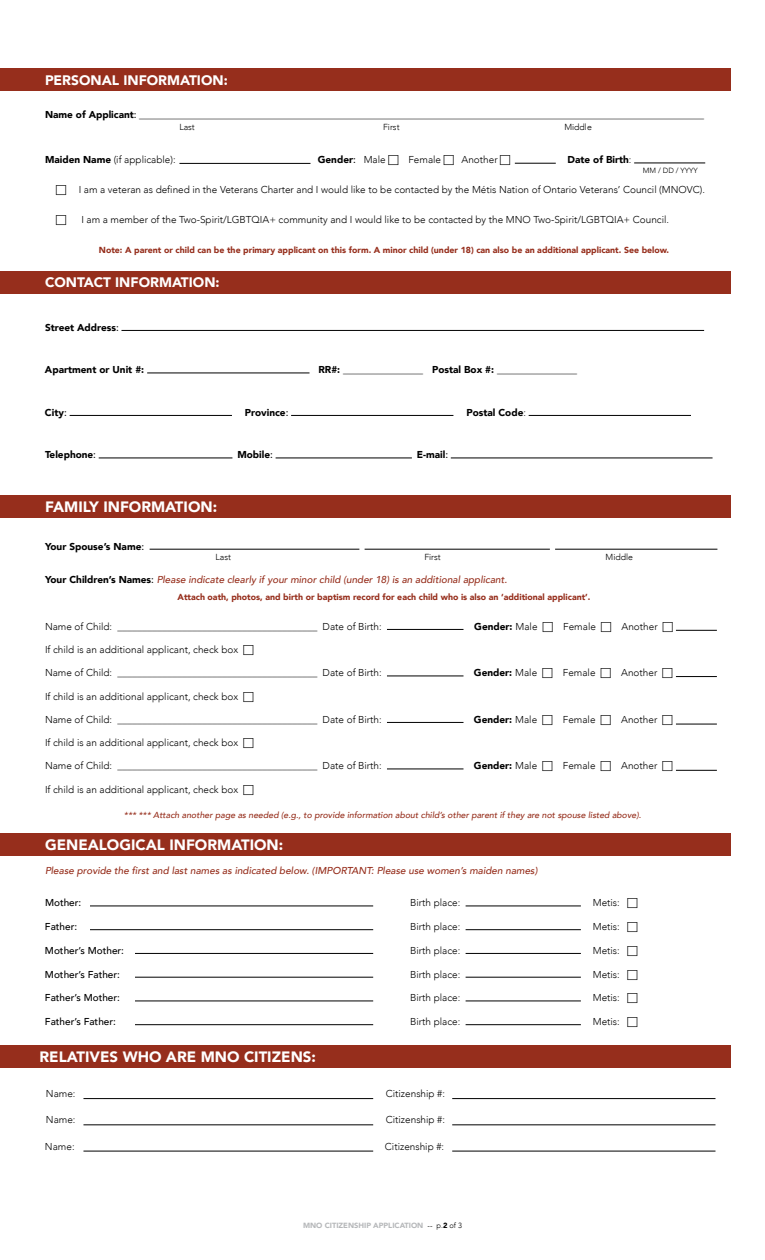
<style>
.page{position:relative;width:765px;height:1260px;background:#fff}
.page>*{position:absolute;margin:0;border:0;box-sizing:border-box;transform-origin:0 0}
.t1{font:900 15px "Avenir";color:#fff}
.t2{font:900 13.75px "Avenir";color:#fff}
.t3{font:300 10px "Avenir";color:#000}
.t4{font:900 10px "Avenir";color:#000}
.t5{font:italic 500 10px "Avenir";color:#962e1c}
.t6{font:500 10px "Avenir";color:#000}
.t7{font:900 8.75px "Avenir";color:#962e1c}
.t8{font:italic 500 8.75px "Avenir";color:#962e1c}
.t9{font:300 8.75px "Avenir";color:#000}
.t10{font:900 7.5px "Avenir";color:#b6b8ba}
.t11{font:300 7.5px "Avenir";color:#000}
.s1{font-weight:900}
.s2{font-weight:500}
.s3{font-weight:300}
.s4{font-weight:900;font-style:normal;color:#000}
.s5{font-style:normal;color:#000}
.s6{font-weight:300;color:#000}
.s7{color:#000}
</style>
<div class="page">
<div style="left:0;top:1045px;width:730px;height:23px;background:#962e1c"></div>
<div style="left:0;top:833px;width:730px;height:23px;background:#962e1c"></div>
<div style="left:0;top:272px;width:730px;height:22px;background:#962e1c"></div>
<div style="left:0;top:495px;width:730px;height:22px;background:#962e1c"></div>
<div style="left:0;top:69px;width:730px;height:22px;background:#962e1c"></div>
<hr style="left:634px;top:163px;width:71px;height:1px;background:#000">
<hr style="left:121px;top:330px;width:583px;height:1px;background:#000">
<hr style="left:147px;top:373px;width:163px;height:1px;background:#000">
<hr style="left:70px;top:415px;width:162px;height:1px;background:#000">
<hr style="left:291px;top:415px;width:162px;height:1px;background:#000">
<hr style="left:529px;top:415px;width:162px;height:1px;background:#000">
<hr style="left:99px;top:458px;width:133px;height:1px;background:#000">
<hr style="left:276px;top:458px;width:136px;height:1px;background:#000">
<hr style="left:451px;top:458px;width:262px;height:1px;background:#000">
<hr style="left:150px;top:549px;width:209px;height:1px;background:#000">
<hr style="left:365px;top:549px;width:185px;height:1px;background:#000">
<hr style="left:555px;top:549px;width:162px;height:1px;background:#000">
<hr style="left:387px;top:629px;width:77px;height:1px;background:#000">
<hr style="left:387px;top:676px;width:77px;height:1px;background:#000">
<hr style="left:387px;top:722px;width:77px;height:1px;background:#000">
<hr style="left:387px;top:769px;width:77px;height:1px;background:#000">
<hr style="left:90px;top:906px;width:283px;height:1px;background:#000">
<hr style="left:466px;top:906px;width:115px;height:1px;background:#000">
<hr style="left:90px;top:929px;width:283px;height:1px;background:#000">
<hr style="left:466px;top:929px;width:115px;height:1px;background:#000">
<hr style="left:135px;top:953px;width:238px;height:1px;background:#000">
<hr style="left:466px;top:953px;width:115px;height:1px;background:#000">
<hr style="left:135px;top:977px;width:238px;height:1px;background:#000">
<hr style="left:466px;top:977px;width:115px;height:1px;background:#000">
<hr style="left:135px;top:1001px;width:238px;height:1px;background:#000">
<hr style="left:466px;top:1001px;width:115px;height:1px;background:#000">
<hr style="left:135px;top:1024px;width:238px;height:1px;background:#000">
<hr style="left:466px;top:1024px;width:115px;height:1px;background:#000">
<hr style="left:83px;top:1098px;width:290px;height:1px;background:#000">
<hr style="left:452px;top:1098px;width:264px;height:1px;background:#000">
<hr style="left:83px;top:1125px;width:290px;height:1px;background:#000">
<hr style="left:452px;top:1125px;width:264px;height:1px;background:#000">
<hr style="left:83px;top:1151px;width:290px;height:1px;background:#000">
<hr style="left:452px;top:1151px;width:264px;height:1px;background:#000">
<hr style="left:179px;top:163px;width:131px;height:1px;background:#000">
<hr style="left:515px;top:163px;width:41px;height:1px;background:#000">
<hr style="left:676px;top:630px;width:41px;height:1px;background:#000">
<hr style="left:676px;top:724px;width:41px;height:1px;background:#000">
<hr style="left:676px;top:676px;width:41px;height:1px;background:#000">
<hr style="left:676px;top:770px;width:41px;height:1px;background:#000">
<h2 class="t2" style="left:45px;top:68px;width:184px">PERSONAL INFORMATION:</h2>
<p class="t3" style="left:45px;top:109px;width:661px"><span class="s1">Name of Applicant</span><span class="s2">:</span> _________________________________________________________________________________________________________________</p>
<p class="t3" style="left:45px;top:154px;width:132px"><span class="s1">Maiden Name</span> (if applicable):</p>
<p class="t4" style="left:318px;top:151px;width:69px">Gender<span class="s2">:</span> <span class="s3">Male</span></p>
<p class="t3" style="left:408px;top:154px;width:34px">Female</p>
<p class="t3" style="left:462px;top:154px;width:38px">Another</p>
<p class="t4" style="left:568px;top:151px;width:66px">Date of Birth<span class="s3">:</span></p>
<p class="t3" style="left:79px;top:184px;width:628px">I am a veteran as defined in the Veterans Charter and I would like to be contacted by the Métis Nation of Ontario Veterans’ Council (MNOVC).</p>
<p class="t3" style="left:81px;top:214px;width:589px">I am a member of the Two-Spirit/LGBTQIA+ community and I would like to be contacted by the MNO Two-Spirit/LGBTQIA+ Council.</p>
<p class="t9" style="left:564px;top:121px;width:29px">Middle</p>
<p class="t9" style="left:179px;top:121px;width:17px">Last</p>
<p class="t9" style="left:383px;top:121px;width:18px">First</p>
<p class="t11" style="left:643px;top:166px;width:57px">MM / DD / YYYY</p>
<p class="t7" style="left:99px;top:242px;width:572px">Note: A parent or child can be the primary applicant on this form. A minor child (under 18) can also be an additional applicant. See below.</p>
<h2 class="t2" style="left:45px;top:270px;width:176px">CONTACT INFORMATION:</h2>
<p class="t4" style="left:45px;top:319px;width:75px">Street Address<span class="s2">:</span></p>
<p class="t4" style="left:45px;top:361px;width:101px">Apartment or Unit #:</p>
<p class="t4" style="left:318px;top:361px;width:260px">RR#: ________________ Postal Box #: ________________</p>
<p class="t4" style="left:45px;top:404px;width:23px">City<span class="s2">:</span></p>
<p class="t4" style="left:245px;top:404px;width:45px">Province<span class="s2">:</span></p>
<p class="t4" style="left:466px;top:404px;width:61px">Postal Code<span class="s3">:</span></p>
<p class="t4" style="left:45px;top:446px;width:53px">Telephone<span class="s2">:</span></p>
<p class="t4" style="left:237px;top:446px;width:37px">Mobile<span class="s2">:</span></p>
<p class="t4" style="left:417px;top:446px;width:33px">E-mail<span class="s2">:</span></p>
<h1 class="t1" style="left:45px;top:494px;width:174px">FAMILY INFORMATION:</h1>
<p class="t4" style="left:45px;top:537px;width:101px">Your Spouse’s Name<span class="s2">:</span></p>
<p class="t5" style="left:45px;top:574px;width:464px"><span class="s4">Your Children’s Names</span><span class="s5">:</span> Please indicate clearly if your minor child (under 18) is an additional applicant.</p>
<p class="t3" style="left:45px;top:620px;width:338px">Name of Child: ________________________________________ Date of Birth:</p>
<p class="t4" style="left:474px;top:618px;width:65px">Gender: <span class="s3">Male</span></p>
<p class="t3" style="left:563px;top:620px;width:34px">Female</p>
<p class="t3" style="left:622px;top:620px;width:38px">Another</p>
<p class="t3" style="left:45px;top:644px;width:195px">If child is an additional applicant, check box</p>
<p class="t3" style="left:45px;top:667px;width:338px">Name of Child: ________________________________________ Date of Birth:</p>
<p class="t4" style="left:474px;top:664px;width:65px">Gender: <span class="s3">Male</span></p>
<p class="t3" style="left:563px;top:667px;width:34px">Female</p>
<p class="t3" style="left:621px;top:667px;width:38px">Another</p>
<p class="t3" style="left:45px;top:690px;width:195px">If child is an additional applicant, check box</p>
<p class="t3" style="left:45px;top:713px;width:338px">Name of Child: ________________________________________ Date of Birth:</p>
<p class="t4" style="left:474px;top:711px;width:65px">Gender: <span class="s3">Male</span></p>
<p class="t3" style="left:563px;top:713px;width:34px">Female</p>
<p class="t3" style="left:621px;top:713px;width:38px">Another</p>
<p class="t3" style="left:45px;top:737px;width:195px">If child is an additional applicant, check box</p>
<p class="t3" style="left:45px;top:760px;width:338px">Name of Child: ________________________________________ Date of Birth:</p>
<p class="t4" style="left:474px;top:757px;width:65px">Gender: <span class="s3">Male</span></p>
<p class="t3" style="left:563px;top:760px;width:34px">Female</p>
<p class="t3" style="left:621px;top:760px;width:38px">Another</p>
<p class="t3" style="left:45px;top:783px;width:195px">If child is an additional applicant, check box</p>
<p class="t8" style="left:124px;top:809px;width:519px">*** *** Attach another page as needed (e.g., to provide information about child’s other parent if they are not spouse listed above).</p>
<h1 class="t1" style="left:45px;top:832px;width:240px">GENEALOGICAL INFORMATION:</h1>
<p class="t5" style="left:45px;top:864px;width:494px">Please provide the first and last names as indicated below. (IMPORTANT: Please use women’s maiden names)</p>
<p class="t6" style="left:45px;top:894px;width:38px">Mother:</p>
<p class="t3" style="left:410px;top:897px;width:52px">Birth place:</p>
<p class="t3" style="left:593px;top:897px;width:29px">Metis:</p>
<p class="t6" style="left:45px;top:918px;width:34px">Father:</p>
<p class="t3" style="left:410px;top:921px;width:52px">Birth place:</p>
<p class="t3" style="left:593px;top:921px;width:29px">Metis:</p>
<p class="t6" style="left:45px;top:942px;width:81px">Mother’s Mother:</p>
<p class="t3" style="left:410px;top:944px;width:52px">Birth place:</p>
<p class="t3" style="left:593px;top:944px;width:29px">Metis:</p>
<p class="t6" style="left:45px;top:965px;width:77px">Mother’s Father:</p>
<p class="t3" style="left:410px;top:968px;width:52px">Birth place:</p>
<p class="t3" style="left:593px;top:968px;width:29px">Metis:</p>
<p class="t6" style="left:45px;top:989px;width:77px">Father’s Mother:</p>
<p class="t3" style="left:410px;top:992px;width:52px">Birth place:</p>
<p class="t3" style="left:593px;top:992px;width:29px">Metis:</p>
<p class="t6" style="left:45px;top:1013px;width:72px">Father’s Father:</p>
<p class="t3" style="left:410px;top:1016px;width:52px">Birth place:</p>
<p class="t3" style="left:593px;top:1016px;width:29px">Metis:</p>
<p class="t9" style="left:606px;top:552px;width:29px">Middle</p>
<p class="t9" style="left:216px;top:552px;width:17px">Last</p>
<p class="t9" style="left:424px;top:552px;width:18px">First</p>
<p class="t7" style="left:178px;top:590px;width:414px">Attach oath, photos, and birth or baptism record for each child who is also an ‘additional applicant’.</p>
<h1 class="t1" style="left:40px;top:1044px;width:278px">RELATIVES WHO ARE MNO CITIZENS:</h1>
<p class="t3" style="left:46px;top:1088px;width:31px">Name:</p>
<p class="t3" style="left:46px;top:1114px;width:31px">Name:</p>
<p class="t3" style="left:45px;top:1140px;width:31px">Name:</p>
<p class="t3" style="left:386px;top:1088px;width:61px">Citizenship #:</p>
<p class="t3" style="left:386px;top:1114px;width:61px">Citizenship #:</p>
<p class="t3" style="left:385px;top:1140px;width:61px">Citizenship #:</p>
<p class="t10" style="left:303px;top:1219px;width:160px">MNO CITIZENSHIP APPLICATION <span class="s6">-- p.</span><span class="s7">2</span> <span class="s6">of 3</span></p>
</div>
